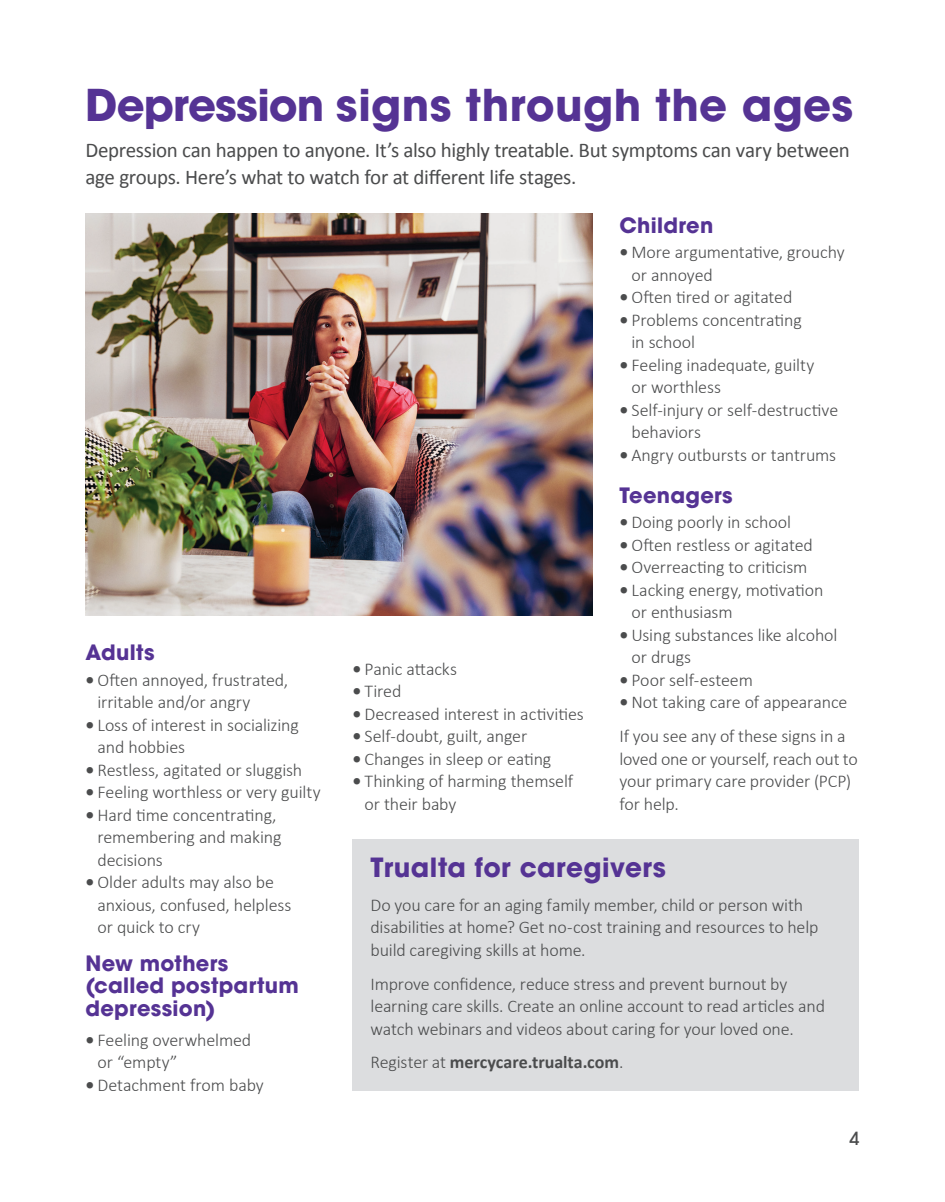
<style>
.page{position:relative;width:945px;height:1202px;background:#fff}
.page>*{position:absolute;margin:0;border:0;box-sizing:border-box;transform-origin:0 0}
.t1{font:700 43.5px "ITC Avant Garde Pro";letter-spacing:.01em;color:#553394}
.t2{font:700 26.25px "ITC Avant Garde Pro";letter-spacing:.015em;color:#553394}
.t3{font:21px/27px "Calibri";letter-spacing:-.015em;color:#4b4c4d}
.t4{font:700 21px/22.5px "ITC Avant Garde Pro";letter-spacing:.015em;color:#553394}
.t5{font:300 18px/22.5px "Calibri";letter-spacing:-.005em;color:#4b4c4d}
.t6{font:700 18px "Calibri";color:#4b4c4d}
.t7{font:500 18px "ITC Avant Garde Pro";color:#4b4c4d}
.s1{font-weight:700}
.s2{font-weight:300}
</style>
<div class="page">
<div style="left:352px;top:839px;width:508px;height:251px;background:#dcdddf"></div>
<img style="left:86px;top:213px;width:506px;height:402px">
<h2 class="t1" style="left:86px;top:76px;width:769px">Depression signs through the ages</h2>
<p class="t3" style="left:86px;top:136px;width:766px">Depression can happen to anyone. It’s also highly treatable. But symptoms can vary between age groups. Here’s what to watch for at different life stages.</p>
<h3 class="t4" style="left:86px;top:641px;width:70px">Adults</h3>
<p class="t5" style="left:98px;top:668px;width:192px;text-indent:-12px"><span class="s1">•</span> Often annoyed, frustrated, irritable and/or angry</p>
<p class="t5" style="left:98px;top:713px;width:203px;text-indent:-12px"><span class="s1">•</span> Loss of interest in socializing and hobbies</p>
<p class="t5" style="left:86px;top:758px;width:218px"><span class="s1">•</span> Restless, agitated or sluggish</p>
<p class="t5" style="left:86px;top:781px;width:237px"><span class="s1">•</span> Feeling worthless or very guilty</p>
<p class="t5" style="left:98px;top:803px;width:186px;text-indent:-12px"><span class="s1">•</span> Hard time concentrating, remembering and making decisions</p>
<p class="t5" style="left:98px;top:871px;width:195px;text-indent:-12px"><span class="s1">•</span> Older adults may also be anxious, confused, helpless or quick to cry</p>
<h3 class="t4" style="left:86px;top:951px;width:215px">New mothers (called postpartum depression)</h3>
<p class="t5" style="left:98px;top:1028px;width:155px;text-indent:-12px"><span class="s1">•</span> Feeling overwhelmed or “empty”</p>
<p class="t5" style="left:86px;top:1073px;width:180px"><span class="s1">•</span> Detachment from baby</p>
<p class="t5" style="left:353px;top:657px;width:106px"><span class="s1">•</span> Panic attacks</p>
<p class="t5" style="left:353px;top:679px;width:50px"><span class="s1">•</span> Tired</p>
<p class="t5" style="left:353px;top:702px;width:233px"><span class="s1">•</span> Decreased interest in activities</p>
<p class="t5" style="left:353px;top:724px;width:176px"><span class="s1">•</span> Self-doubt, guilt, anger</p>
<p class="t5" style="left:353px;top:747px;width:200px"><span class="s1">•</span> Changes in sleep or eating</p>
<p class="t5" style="left:365px;top:769px;width:211px;text-indent:-12px"><span class="s1">•</span> Thinking of harming themself or their baby</p>
<h3 class="t4" style="left:620px;top:213px;width:95px">Children</h3>
<p class="t5" style="left:632px;top:241px;width:215px;text-indent:-12px"><span class="s1">•</span> More argumentative, grouchy or annoyed</p>
<p class="t5" style="left:620px;top:286px;width:174px"><span class="s1">•</span> Often tired or agitated</p>
<p class="t5" style="left:632px;top:308px;width:172px;text-indent:-12px"><span class="s1">•</span> Problems concentrating in school</p>
<p class="t5" style="left:632px;top:353px;width:184px;text-indent:-12px"><span class="s1">•</span> Feeling inadequate, guilty or worthless</p>
<p class="t5" style="left:632px;top:398px;width:208px;text-indent:-12px"><span class="s1">•</span> Self-injury or self-destructive behaviors</p>
<p class="t5" style="left:620px;top:443px;width:218px"><span class="s1">•</span> Angry outbursts or tantrums</p>
<h3 class="t4" style="left:620px;top:483px;width:115px">Teenagers</h3>
<p class="t5" style="left:620px;top:511px;width:173px"><span class="s1">•</span> Doing poorly in school</p>
<p class="t5" style="left:620px;top:533px;width:195px"><span class="s1">•</span> Often restless or agitated</p>
<p class="t5" style="left:620px;top:556px;width:189px"><span class="s1">•</span> Overreacting to criticism</p>
<p class="t5" style="left:632px;top:578px;width:194px;text-indent:-12px"><span class="s1">•</span> Lacking energy, motivation or enthusiasm</p>
<p class="t5" style="left:632px;top:623px;width:208px;text-indent:-12px"><span class="s1">•</span> Using substances like alcohol or drugs</p>
<p class="t5" style="left:620px;top:668px;width:135px"><span class="s1">•</span> Poor self-esteem</p>
<p class="t5" style="left:620px;top:691px;width:230px"><span class="s1">•</span> Not taking care of appearance</p>
<p class="t5" style="left:620px;top:724px;width:240px">If you see any of these signs in a loved one or yourself, reach out to your primary care provider (PCP) for help.</p>
<h3 class="t2" style="left:370px;top:849px;width:297px">Trualta for caregivers</h3>
<p class="t5" style="left:370px;top:893px;width:449px">Do you care for an aging family member, child or person with disabilities at home? Get no-cost training and resources to help build caregiving skills at home.</p>
<p class="t5" style="left:370px;top:972px;width:456px">Improve confidence, reduce stress and prevent burnout by learning care skills. Create an online account to read articles and watch webinars and videos about caring for your loved one.</p>
<p class="t6" style="left:370px;top:1051px;width:254px"><span class="s2">Register at</span> mercycare.trualta.com<span class="s2">.</span></p>
<p class="t7" style="left:850px;top:1126px;width:11px">4</p>
</div>
